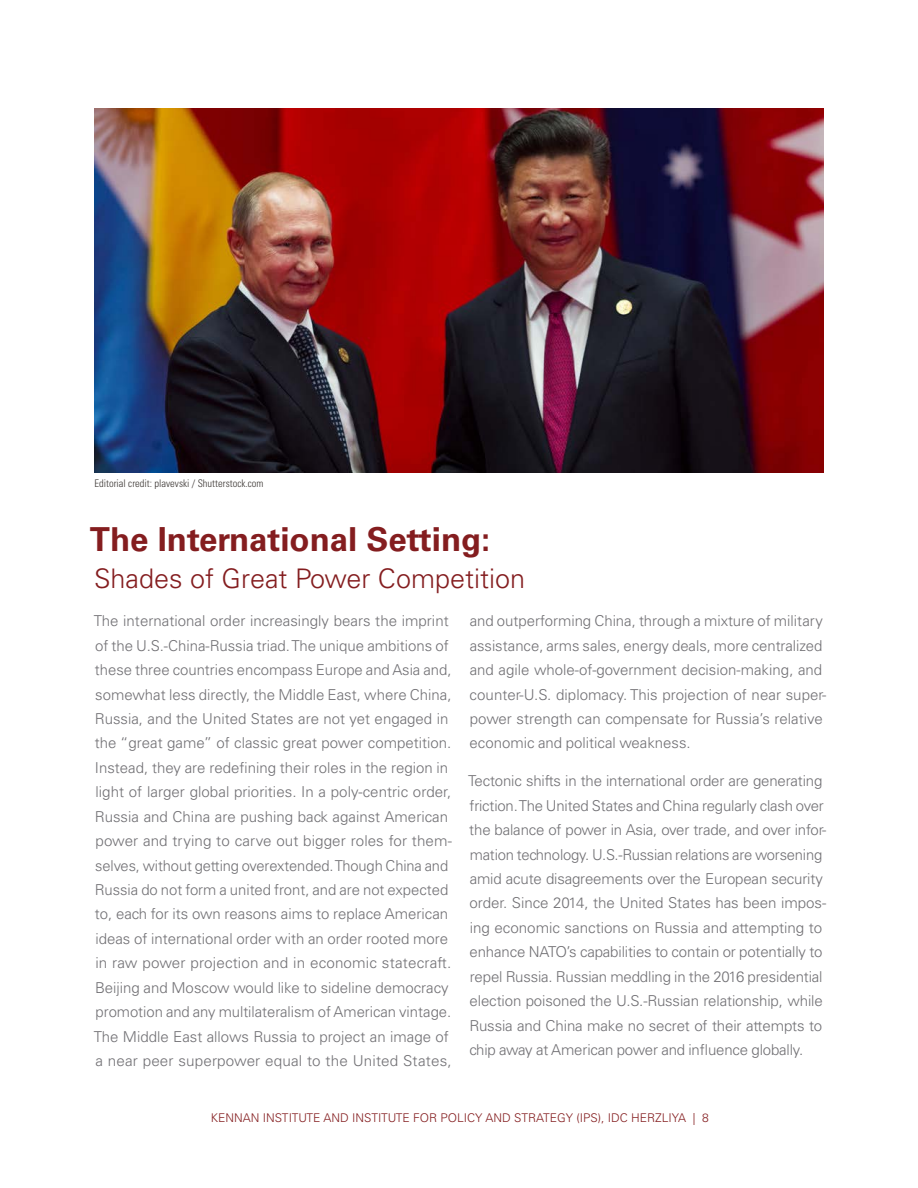
<style>
.page{position:relative;width:918px;height:1188px;background:#fff}
.page>*{position:absolute;margin:0;border:0;box-sizing:border-box;transform-origin:0 0}
.TITLE_WITH_SUB{font:700 33px "Univers LT Std";color:#841d1f}
.SUB_TITLE{font:300 27px "Univers LT Std";color:#841d1f}
.body_2_JUSTIFIED{font:300 15px/24.5px "Univers LT Std";color:#717074}
.t1{font:300 12px "Univers LT Std";color:#841d1f}
.BODY{font:300 condensed 10.5px "Univers LT Std";color:#3d3835}
</style>
<div class="page">
<img style="left:95px;top:108px;width:728px;height:364px">
<p class="BODY" style="left:94px;top:477px;width:171px">Editorial credit: plavevski / Shutterstock.com</p>
<p class="TITLE_WITH_SUB" style="left:90px;top:520px;width:402px">The International Setting:</p>
<p class="SUB_TITLE" style="left:94px;top:562px;width:433px">Shades of Great Power Competition</p>
<p class="body_2_JUSTIFIED" style="left:94px;top:609px;width:360px">The international order increasingly bears the imprint of the U.S.-China-Russia triad. The unique ambitions of these three countries encompass Europe and Asia and, somewhat less directly, the Middle East, where China, Russia, and the United States are not yet engaged in the “great game” of classic great power competition.<br>Instead, they are redefining their roles in the region in light of larger global priorities. In a poly-centric order, Russia and China are pushing back against American power and trying to carve out bigger roles for them&shy;selves, without getting overextended. Though China and Russia do not form a united front, and are not expected to, each for its own reasons aims to replace American ideas of international order with an order rooted more in raw power projection and in economic statecraft.<br>Beijing and Moscow would like to sideline democracy promotion and any multilateralism of American vintage.<br>The Middle East allows Russia to project an image of a near peer superpower equal to the United States,</p>
<p class="body_2_JUSTIFIED" style="left:470px;top:609px;width:358px">and outperforming China, through a mixture of military assistance, arms sales, energy deals, more centralized and agile whole-of-government decision-making, and counter-U.S. diplomacy. This projection of near super&shy;power strength can compensate for Russia’s relative economic and political weakness.</p>
<p class="body_2_JUSTIFIED" style="left:468px;top:769px;width:360px">Tectonic shifts in the international order are generating friction. The United States and China regularly clash over the balance of power in Asia, over trade, and over infor&shy;mation technology. U.S.-Russian relations are worsening amid acute disagreements over the European security order. Since 2014, the United States has been impos&shy;ing economic sanctions on Russia and attempting to enhance NATO’s capabilities to contain or potentially to repel Russia. Russian meddling in the 2016 presidential election poisoned the U.S.-Russian relationship, while Russia and China make no secret of their attempts to chip away at American power and influence globally.</p>
<p class="t1" style="left:211px;top:1111px;width:499px">KENNAN INSTITUTE AND INSTITUTE FOR POLICY AND STRATEGY (IPS), IDC HERZLIYA | 8</p>
</div>
